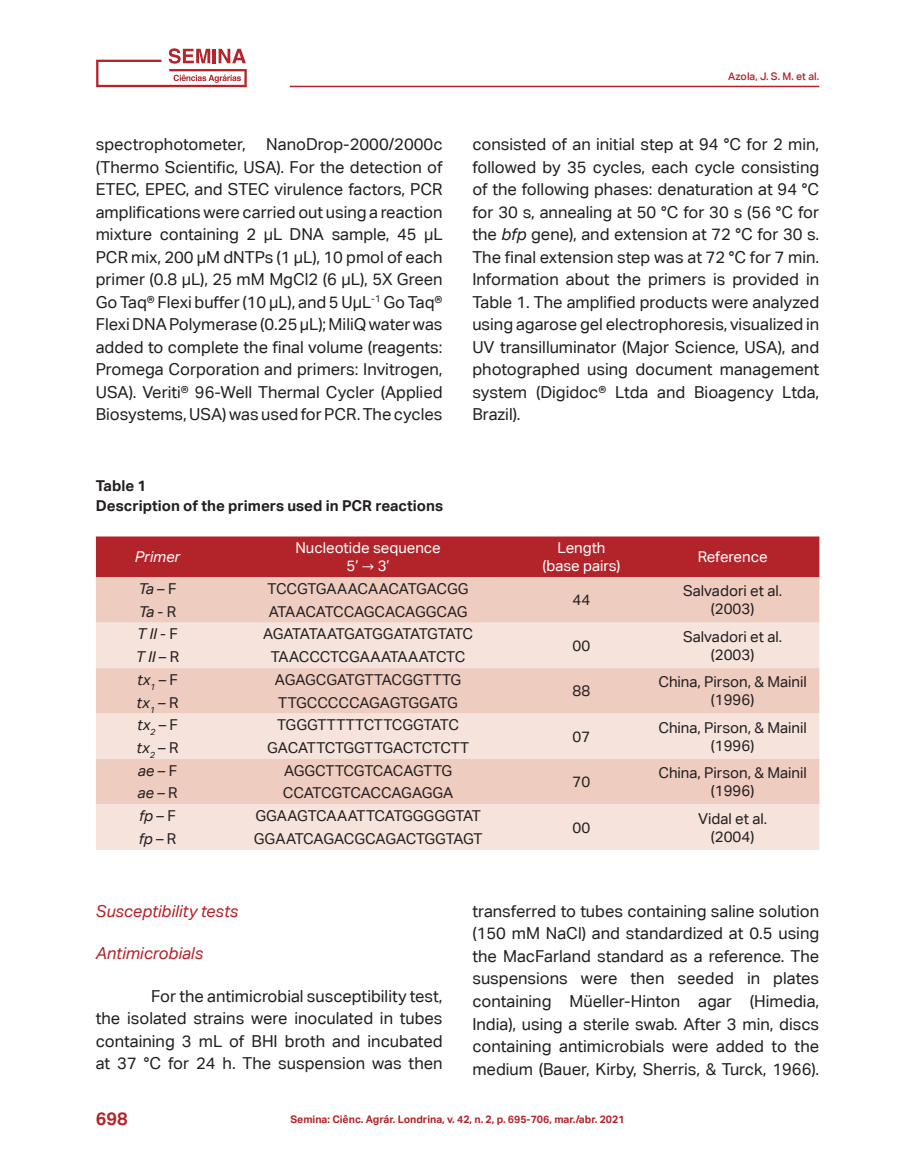
<style>
.page{position:relative;width:915px;height:1170px;background:#fff}
.page>*{position:absolute;margin:0;border:0;box-sizing:border-box;transform-origin:0 0}
.t1{font:700 18px "Aktiv Grotesk Corp";color:#b3242a}
.corpo_do_texto{font:16.5px/22.5px "Aktiv Grotesk Corp";color:#231f20;text-align:justify}
.corpo_do_texto-2{font:italic 16.5px "Aktiv Grotesk Corp";color:#b3242a}
.texto_tabela{font:15px "Aktiv Grotesk Corp";letter-spacing:-.01em;color:#231f20}
.texto_tabela-2{font:italic 15px "Aktiv Grotesk Corp";color:#231f20}
.texto_tabela-3{font:15px "Aktiv Grotesk Corp";color:#fff}
.título_Tabela{font:700 15px "Aktiv Grotesk Corp";color:#231f20}
.texto_tabela-4{font:15px "Aktiv Grotesk Corp";letter-spacing:-.065em;color:#231f20}
.texto_tabela-5{font:italic 15px "Aktiv Grotesk Corp";color:#fff}
.t2{font:700 10.5px "Aktiv Grotesk Corp";color:#b3242a}
.t3{font:500 10.5px "Aktiv Grotesk Corp";color:#b3242a}
.s1{font-family:"Cambria Math"}
.s2{font-style:italic}
.s3{font-style:normal}
</style>
<div class="page">
<hr style="left:290px;top:86px;width:529px;height:1px;background:#b3252a">
<svg style="left:96px;top:48px;width:151px;height:39px"></svg>
<div style="left:100px;top:64px;width:66px;height:19px;background:#fff"></div>
<div style="left:96px;top:536px;width:723px;height:41px;background:#b3242a"></div>
<div style="left:96px;top:577px;width:723px;height:45px;background:#eeccc0"></div>
<svg style="left:96px;top:622px;width:723px;height:227px;background:#f2d9d0"></svg>
<p class="corpo_do_texto" style="left:96px;top:133px;width:348px">spectrophotometer, NanoDrop-2000/2000c (Thermo Scientific, USA). For the detection of ETEC, EPEC, and STEC virulence factors, PCR amplifications were carried out using a reaction mixture containing 2 µL DNA sample, 45 µL PCR mix, 200 µM dNTPs (1 µL), 10 pmol of each primer (0.8 µL), 25 mM MgCl2 (6 µL), 5X Green Go Taq® Flexi buffer (10 µL), and 5 UµL<sup>-1</sup> Go Taq® Flexi DNA Polymerase (0.25 µL); MiliQ water was added to complete the final volume (reagents:<br>Promega Corporation and primers: Invitrogen, USA). Veriti® 96-Well Thermal Cycler (Applied Biosystems, USA) was used for PCR. The cycles</p>
<p class="título_Tabela" style="left:96px;top:477px;width:52px">Table 1</p>
<p class="título_Tabela" style="left:96px;top:496px;width:348px">Description of the primers used in PCR reactions</p>
<p class="texto_tabela-5" style="left:135px;top:548px;width:47px">Primer</p>
<p class="texto_tabela-3" style="left:295px;top:539px;width:147px">Nucleotide sequence</p>
<p class="texto_tabela-3" style="left:346px;top:557px;width:45px">5’ <span class="s1">→</span> 3’</p>
<p class="t3" style="left:728px;top:69px;width:92px">Azola, J. S. M. et al.</p>
<p class="corpo_do_texto" style="left:472px;top:133px;width:348px">consisted of an initial step at 94 °C for 2 min, followed by 35 cycles, each cycle consisting of the following phases: denaturation at 94 °C for 30 s, annealing at 50 °C for 30 s (56 °C for the <span class="s2">bfp</span> gene), and extension at 72 °C for 30 s.<br>The final extension step was at 72 °C for 7 min.<br>Information about the primers is provided in Table 1. The amplified products were analyzed using agarose gel electrophoresis, visualized in UV transilluminator (Major Science, USA), and photographed using document management system (Digidoc® Ltda and Bioagency Ltda, Brazil).</p>
<p class="texto_tabela-3" style="left:557px;top:539px;width:50px">Length</p>
<p class="texto_tabela-3" style="left:542px;top:557px;width:79px">(base pairs)</p>
<p class="texto_tabela-3" style="left:697px;top:548px;width:71px">Reference</p>
<p class="texto_tabela-2" style="left:138px;top:579px;width:39px">Ta <span class="s3">– F</span></p>
<p class="texto_tabela" style="left:267px;top:579px;width:202px">TCCGTGAAACAACATGACGG</p>
<p class="texto_tabela" style="left:682px;top:582px;width:101px">Salvadori et al.</p>
<p class="texto_tabela" style="left:572px;top:591px;width:19px">44</p>
<p class="texto_tabela-2" style="left:139px;top:602px;width:39px">Ta <span class="s3">- R</span></p>
<p class="texto_tabela" style="left:710px;top:600px;width:45px">(2003)</p>
<p class="texto_tabela" style="left:268px;top:602px;width:200px">ATAACATCCAGCACAGGCAG</p>
<p class="texto_tabela-2" style="left:137px;top:625px;width:42px">T II <span class="s3">- F</span></p>
<p class="texto_tabela-4" style="left:263px;top:625px;width:211px">AGATATAATGATGGATATGTATC</p>
<p class="texto_tabela" style="left:682px;top:627px;width:101px">Salvadori et al.</p>
<p class="texto_tabela" style="left:572px;top:636px;width:19px">00</p>
<p class="texto_tabela-2" style="left:136px;top:648px;width:45px">T II <span class="s3">– R</span></p>
<p class="texto_tabela" style="left:271px;top:648px;width:196px">TAACCCTCGAAATAAATCTC</p>
<p class="texto_tabela" style="left:710px;top:645px;width:45px">(2003)</p>
<p class="texto_tabela-2" style="left:137px;top:670px;width:43px">tx<sub>1</sub> <span class="s3">– F</span></p>
<p class="texto_tabela" style="left:275px;top:670px;width:188px">AGAGCGATGTTACGGTTTG</p>
<p class="texto_tabela" style="left:658px;top:673px;width:150px">China, Pirson, &amp; Mainil</p>
<p class="texto_tabela" style="left:572px;top:682px;width:19px">88</p>
<p class="texto_tabela-2" style="left:136px;top:693px;width:44px">tx<sub>1</sub> <span class="s3">– R</span></p>
<p class="texto_tabela" style="left:710px;top:691px;width:45px">(1996)</p>
<p class="texto_tabela" style="left:278px;top:693px;width:181px">TTGCCCCCAGAGTGGATG</p>
<p class="texto_tabela-2" style="left:137px;top:716px;width:43px">tx<sub>2</sub> <span class="s3">– F</span></p>
<p class="texto_tabela" style="left:277px;top:716px;width:183px">TGGGTTTTTCTTCGGTATC</p>
<p class="texto_tabela" style="left:658px;top:718px;width:150px">China, Pirson, &amp; Mainil</p>
<p class="texto_tabela" style="left:572px;top:727px;width:19px">07</p>
<p class="texto_tabela-2" style="left:136px;top:738px;width:44px">tx<sub>2</sub> <span class="s3">– R</span></p>
<p class="texto_tabela" style="left:710px;top:736px;width:45px">(1996)</p>
<p class="texto_tabela" style="left:267px;top:738px;width:203px">GACATTCTGGTTGACTCTCTT</p>
<p class="texto_tabela-2" style="left:138px;top:761px;width:41px">ae <span class="s3">– F</span></p>
<p class="texto_tabela" style="left:284px;top:761px;width:169px">AGGCTTCGTCACAGTTG</p>
<p class="texto_tabela" style="left:658px;top:763px;width:150px">China, Pirson, &amp; Mainil</p>
<p class="texto_tabela" style="left:572px;top:772px;width:19px">70</p>
<p class="texto_tabela-2" style="left:137px;top:784px;width:42px">ae <span class="s3">– R</span></p>
<p class="texto_tabela" style="left:710px;top:781px;width:45px">(1996)</p>
<p class="texto_tabela" style="left:283px;top:784px;width:172px">CCATCGTCACCAGAGGA</p>
<p class="texto_tabela-2" style="left:139px;top:807px;width:38px">fp <span class="s3">– F</span></p>
<p class="texto_tabela" style="left:255px;top:807px;width:227px">GGAAGTCAAATTCATGGGGGTAT</p>
<p class="texto_tabela" style="left:697px;top:809px;width:70px">Vidal et al.</p>
<p class="texto_tabela" style="left:572px;top:818px;width:19px">00</p>
<p class="texto_tabela-2" style="left:139px;top:829px;width:39px">fp <span class="s3">– R</span></p>
<p class="texto_tabela" style="left:710px;top:827px;width:45px">(2004)</p>
<p class="texto_tabela" style="left:254px;top:829px;width:230px">GGAATCAGACGCAGACTGGTAGT</p>
<p class="corpo_do_texto-2" style="left:96px;top:901px;width:144px">Susceptibility tests</p>
<p class="corpo_do_texto-2" style="left:96px;top:943px;width:109px">Antimicrobials</p>
<p class="corpo_do_texto" style="left:96px;top:984px;width:348px;text-indent:55px">For the antimicrobial susceptibility test, the isolated strains were inoculated in tubes containing 3 mL of BHI broth and incubated at 37 °C for 24 h. The suspension was then</p>
<p class="corpo_do_texto" style="left:472px;top:899px;width:348px">transferred to tubes containing saline solution (150 mM NaCl) and standardized at 0.5 using the MacFarland standard as a reference. The suspensions were then seeded in plates containing Müeller-Hinton agar (Himedia, India), using a sterile swab. After 3 min, discs containing antimicrobials were added to the medium (Bauer, Kirby, Sherris, &amp; Turck, 1966).</p>
<p class="t1" style="left:96px;top:1107px;width:33px">698</p>
<p class="t2" style="left:290px;top:1112px;width:335px">Semina: Ciênc. Agrár. Londrina, v. 42, n. 2, p. 695-706, mar./abr. 2021</p>
</div>
